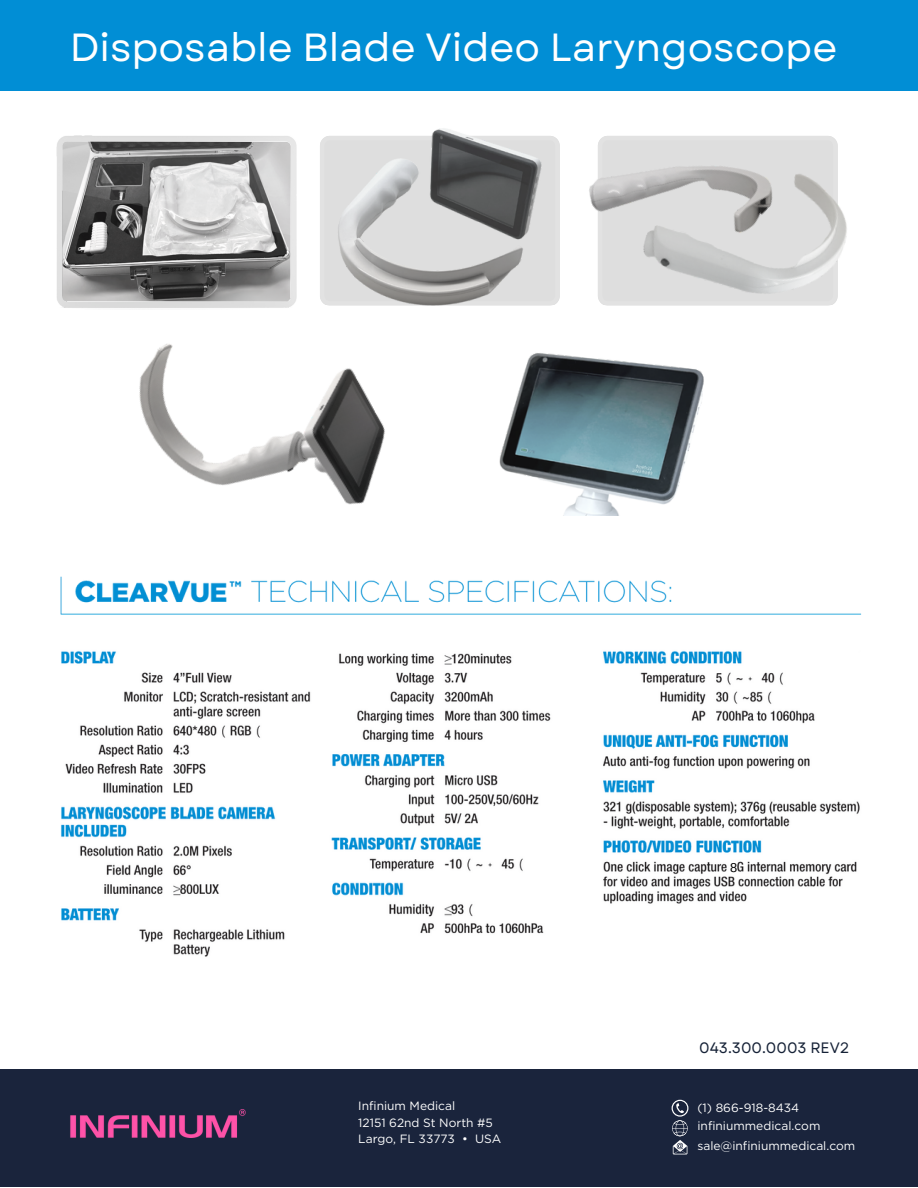
<style>
.page{position:relative;width:918px;height:1188px;background:#fff}
.page>*{position:absolute;margin:0;border:0;box-sizing:border-box;transform-origin:0 0}
.t1{font:39.15px "Garet";color:#fff}
.t2{font:15px "Garet";color:#162237}
.t3{font:12.9px "Arimo";color:#000}
.t4{font:12px/16.6px "Gotham HTF";color:#fff}
</style>
<div class="page">
<div style="left:0;top:0;width:918px;height:90px;background:#018ed5"></div>
<img style="left:61px;top:580px;width:801px;height:377px">
<div style="left:0;top:1069px;width:918px;height:117px;background:#1a243c"></div>
<img style="left:70px;top:1110px;width:176px;height:28px">
<svg style="left:672px;top:1100px;width:16px;height:54px"></svg>
<img style="left:56px;top:136px;width:240px;height:78px">
<svg style="left:320px;top:136px;width:15px;height:78px"></svg>
<img style="left:335px;top:128px;width:211px;height:178px">
<img style="left:546px;top:90px;width:298px;height:216px">
<img style="left:625px;top:125px;width:222px;height:181px">
<img style="left:57px;top:214px;width:426px;height:427px">
<img style="left:499px;top:353px;width:205px;height:162px">
<div style="left:591px;top:910px;width:301px;height:89px;background:#fff"></div>
<div style="left:729px;top:861px;width:8px;height:12px;background:#fff"></div>
<h1 class="t1" style="left:70px;top:19px;width:769px">Disposable Blade Video Laryngoscope</h1>
<p class="t3" style="left:730px;top:860px;width:9px">8</p>
<p class="t4" style="left:358px;top:1097px;width:145px">Infinium Medical<br>12151 62nd St North #5<br>Largo, FL 33773 • USA</p>
<p class="t2" style="left:699px;top:1037px;width:152px">043.300.0003 REV2</p>
<p class="t4" style="left:697px;top:1099px;width:125px;line-height:18px">(1) 866-918-8434 infiniummedical.com</p>
<p class="t4" style="left:697px;top:1138px;width:159px">sale@infiniummedical.com</p>
</div>
